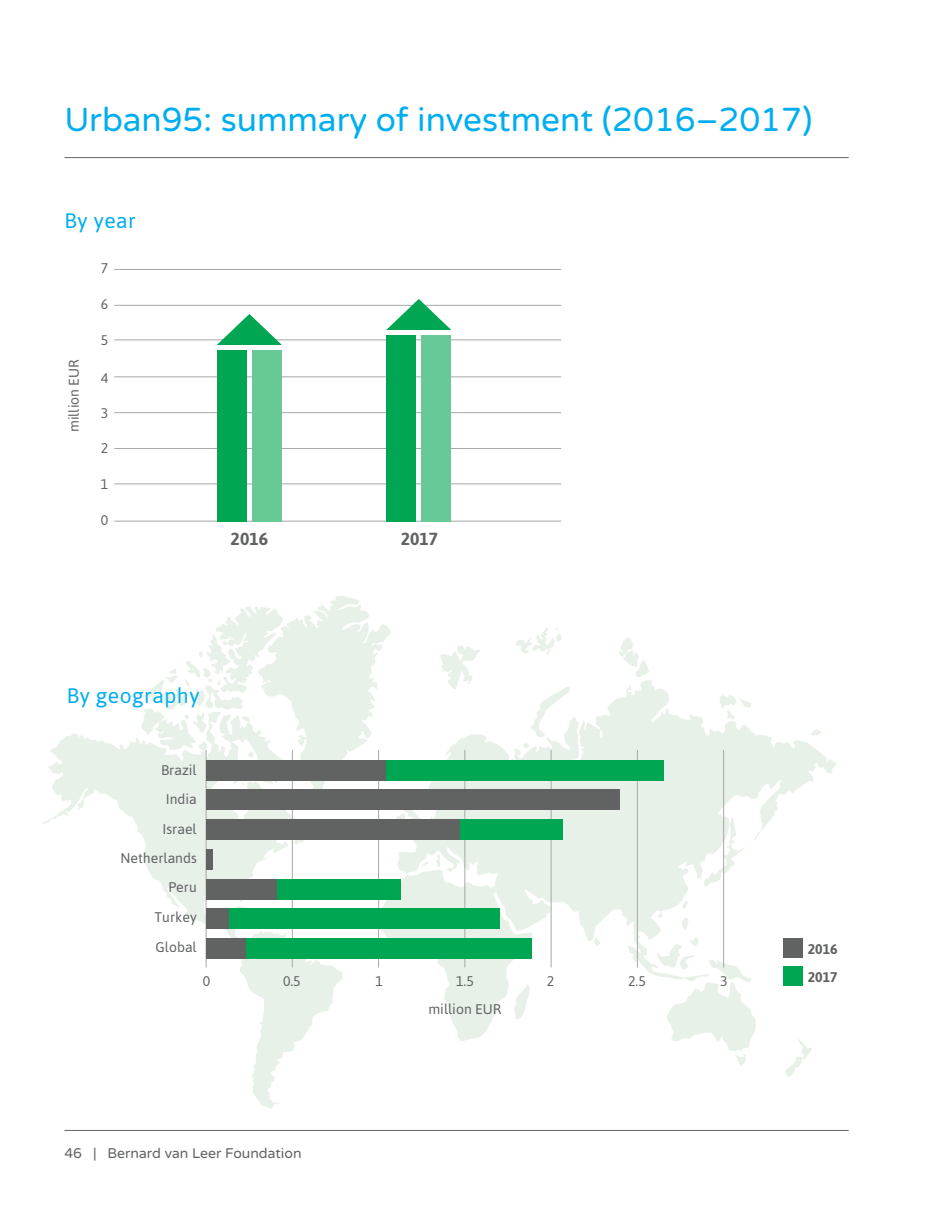
<style>
.page{position:relative;width:943px;height:1216px;background:#fff}
.page>*{position:absolute;margin:0;border:0;box-sizing:border-box;transform-origin:0 0}
.t1{font:33.25px "Varela Round";color:#00aeef}
.t2{font:21px "Asap";letter-spacing:.025em;color:#00aeef}
.t3{font:700 17.5px "Asap";color:#616363}
.t4{font:14px/29.4px "Asap";color:#616363}
.t5{font:14px "Varela Round";color:#616363}
.t6{font:700 14px/28px "Asap";color:#616363}
</style>
<div class="page">
<hr style="left:64px;top:1129px;width:784px;height:1px;background:#616363">
<svg style="left:380px;top:680px;width:456px;height:361px"></svg>
<svg style="left:43px;top:733px;width:300px;height:376px"></svg>
<svg style="left:440px;top:646px;width:41px;height:43px"></svg>
<svg style="left:703px;top:816px;width:42px;height:70px"></svg>
<svg style="left:530px;top:686px;width:40px;height:51px"></svg>
<svg style="left:514px;top:984px;width:16px;height:35px"></svg>
<svg style="left:619px;top:637px;width:30px;height:40px"></svg>
<svg style="left:784px;top:1038px;width:28px;height:39px"></svg>
<svg style="left:681px;top:917px;width:7px;height:12px"></svg>
<svg style="left:656px;top:936px;width:100px;height:129px"></svg>
<svg style="left:233px;top:905px;width:35px;height:3px"></svg>
<svg style="left:810px;top:729px;width:11px;height:7px"></svg>
<svg style="left:719px;top:695px;width:32px;height:24px"></svg>
<svg style="left:435px;top:854px;width:6px;height:13px"></svg>
<svg style="left:594px;top:937px;width:6px;height:9px"></svg>
<svg style="left:682px;top:900px;width:6px;height:9px"></svg>
<svg style="left:523px;top:743px;width:6px;height:5px"></svg>
<svg style="left:753px;top:830px;width:8px;height:11px"></svg>
<svg style="left:421px;top:861px;width:7px;height:6px"></svg>
<svg style="left:516px;top:628px;width:45px;height:26px"></svg>
<svg style="left:140px;top:596px;width:282px;height:236px"></svg>
<hr style="left:64px;top:157px;width:784px;height:1px;background:#616363">
<hr style="left:292px;top:750px;width:1px;height:217px;background:#a9a7a7">
<hr style="left:378px;top:750px;width:1px;height:217px;background:#a9a7a7">
<hr style="left:464px;top:750px;width:1px;height:217px;background:#a9a7a7">
<hr style="left:550px;top:750px;width:1px;height:217px;background:#a9a7a7">
<hr style="left:637px;top:750px;width:1px;height:217px;background:#a9a7a7">
<hr style="left:723px;top:750px;width:1px;height:217px;background:#a9a7a7">
<div style="left:782px;top:938px;width:20px;height:20px;background:#616363"></div>
<div style="left:782px;top:966px;width:20px;height:20px;background:#00a651"></div>
<hr style="left:206px;top:750px;width:1px;height:217px;background:#a9a7a7">
<div style="left:206px;top:759px;width:180px;height:21px;background:#616363"></div>
<div style="left:386px;top:759px;width:277px;height:21px;background:#00a651"></div>
<div style="left:206px;top:908px;width:24px;height:21px;background:#616363"></div>
<div style="left:230px;top:908px;width:270px;height:21px;background:#00a651"></div>
<div style="left:206px;top:938px;width:321px;height:20px;background:#616363"></div>
<div style="left:246px;top:938px;width:285px;height:20px;background:#00a651"></div>
<div style="left:206px;top:878px;width:195px;height:21px;background:#00a651"></div>
<div style="left:206px;top:878px;width:71px;height:21px;background:#616363"></div>
<div style="left:206px;top:819px;width:256px;height:20px;background:#616363"></div>
<div style="left:461px;top:819px;width:102px;height:20px;background:#00a651"></div>
<div style="left:206px;top:789px;width:413px;height:21px;background:#616363"></div>
<div style="left:206px;top:849px;width:7px;height:20px;background:#616363"></div>
<hr style="left:114px;top:305px;width:447px;height:1px;background:#a9a7a7">
<hr style="left:114px;top:269px;width:447px;height:1px;background:#a9a7a7">
<hr style="left:114px;top:339px;width:447px;height:1px;background:#a9a7a7">
<hr style="left:114px;top:376px;width:447px;height:1px;background:#a9a7a7">
<hr style="left:114px;top:412px;width:447px;height:1px;background:#a9a7a7">
<hr style="left:114px;top:448px;width:447px;height:1px;background:#a9a7a7">
<hr style="left:114px;top:483px;width:447px;height:1px;background:#a9a7a7">
<hr style="left:114px;top:520px;width:447px;height:1px;background:#a9a7a7">
<div style="left:217px;top:350px;width:30px;height:171px;background:#00a651"></div>
<div style="left:252px;top:350px;width:30px;height:171px;background:#67c996"></div>
<svg style="left:217px;top:314px;width:65px;height:31px"></svg>
<div style="left:386px;top:335px;width:30px;height:186px;background:#00a651"></div>
<div style="left:421px;top:335px;width:30px;height:186px;background:#67c996"></div>
<svg style="left:386px;top:299px;width:65px;height:31px"></svg>
<h1 class="t1" style="left:64px;top:100px;width:749px">Urban95: summary of investment (2016–2017)</h1>
<h2 class="t2" style="left:64px;top:209px;width:73px">By year</h2>
<p class="t4" style="left:101px;top:253px;width:9px">7</p>
<p class="t4" style="left:59px;top:432px;width:74px;rotate:-90deg">million EUR</p>
<p class="t4" style="left:101px;top:289px;width:9px">6</p>
<p class="t4" style="left:101px;top:325px;width:9px">5</p>
<p class="t4" style="left:101px;top:363px;width:9px">4</p>
<p class="t4" style="left:101px;top:398px;width:9px">3</p>
<p class="t4" style="left:101px;top:433px;width:9px">2</p>
<p class="t4" style="left:101px;top:469px;width:9px">1</p>
<p class="t4" style="left:101px;top:505px;width:9px">0</p>
<p class="t3" style="left:231px;top:528px;width:39px">2016</p>
<p class="t3" style="left:400px;top:528px;width:39px">2017</p>
<h2 class="t2" style="left:67px;top:683px;width:134px">By geography</h2>
<p class="t4" style="left:161px;top:755px;width:37px">Brazil</p>
<p class="t4" style="left:166px;top:784px;width:32px">India</p>
<p class="t4" style="left:163px;top:813px;width:36px">Israel</p>
<p class="t4" style="left:120px;top:843px;width:78px">Netherlands</p>
<p class="t4" style="left:168px;top:872px;width:30px">Peru</p>
<p class="t4" style="left:155px;top:902px;width:44px">Turkey<br>Global</p>
<p class="t4" style="left:203px;top:966px;width:9px">0</p>
<p class="t4" style="left:628px;top:966px;width:19px">2.5</p>
<p class="t4" style="left:720px;top:966px;width:9px">3</p>
<p class="t4" style="left:283px;top:966px;width:19px">0.5</p>
<p class="t4" style="left:375px;top:966px;width:9px">1</p>
<p class="t4" style="left:456px;top:966px;width:19px">1.5</p>
<p class="t4" style="left:547px;top:966px;width:9px">2</p>
<p class="t4" style="left:428px;top:994px;width:74px">million EUR</p>
<p class="t5" style="left:64px;top:1144px;width:238px">46 | Bernard van Leer Foundation</p>
<p class="t6" style="left:807px;top:934px;width:31px">2016<br>2017</p>
</div>
